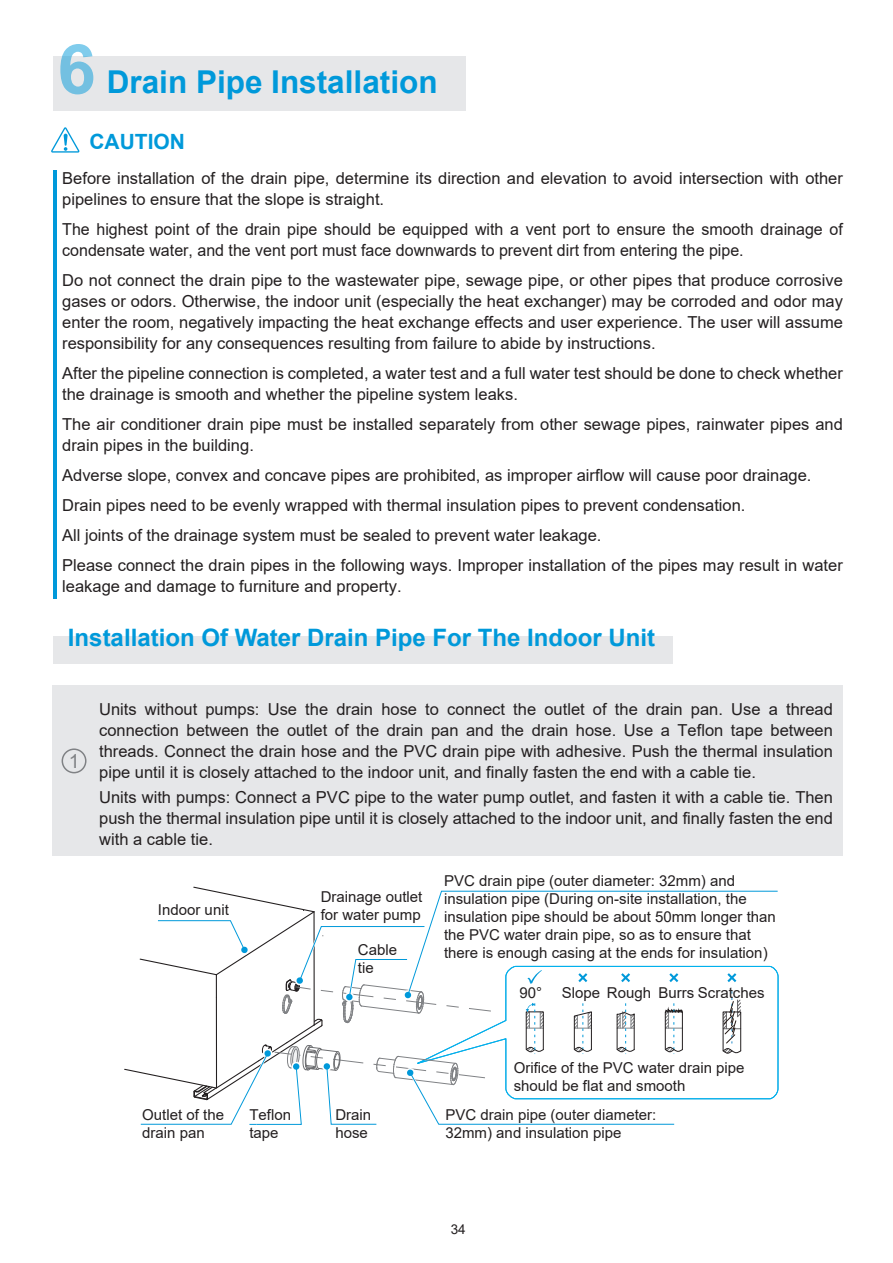
<style>
.page{position:relative;width:893px;height:1263px;background:#fff}
.page>*{position:absolute;margin:0;border:0;box-sizing:border-box;transform-origin:0 0}
.t1{font:700 31.5px "Arial";color:#0099da}
.t2{font:700 24px "Arial";color:#0099da}
.t3{font:700 21px "Arial";color:#0099da}
.t4{font:19.5px "Arial";color:#808285}
.t5{font:16.5px/21px "Arial";color:#231f20}
.t6{font:15px/18px "Arial";color:#231f20}
.t7{font:13.5px "Arial";color:#231f20}
.s1{font-size:69px}
</style>
<div class="page">
<div style="left:53px;top:636px;width:620px;height:28px;background:#e6e7e9"></div>
<div style="left:52px;top:686px;width:791px;height:170px;background:#e6e7e9"></div>
<svg style="left:62px;top:748px;width:25px;height:25px"></svg>
<svg style="left:51px;top:127px;width:28px;height:26px"></svg>
<div style="left:53px;top:56px;width:413px;height:55px;background:#e6e7e9"></div>
<hr style="left:53px;top:170px;width:3px;height:429px;background:#0099da">
<svg style="left:124px;top:886px;width:654px;height:239px"></svg>
<h1 class="t1" style="left:57px;top:60px;width:382px"><span class="s1">6</span> Drain Pipe Installation</h1>
<p class="t3" style="left:89px;top:127px;width:97px">CAUTION</p>
<p class="t5" style="left:62px;top:167px;width:782px">Before installation of the drain pipe, determine its direction and elevation to avoid intersection with other pipelines to ensure that the slope is straight.</p>
<p class="t5" style="left:62px;top:218px;width:782px">The highest point of the drain pipe should be equipped with a vent port to ensure the smooth drainage of condensate water, and the vent port must face downwards to prevent dirt from entering the pipe.</p>
<p class="t5" style="left:62px;top:269px;width:782px;text-align:justify">Do not connect the drain pipe to the wastewater pipe, sewage pipe, or other pipes that produce corrosive gases or odors. Otherwise, the indoor unit (especially the heat exchanger) may be corroded and odor may enter the room, negatively impacting the heat exchange effects and user experience. The user will assume responsibility for any consequences resulting from failure to abide by instructions.</p>
<p class="t5" style="left:62px;top:362px;width:782px">After the pipeline connection is completed, a water test and a full water test should be done to check whether the drainage is smooth and whether the pipeline system leaks.</p>
<p class="t5" style="left:62px;top:413px;width:782px">The air conditioner drain pipe must be installed separately from other sewage pipes, rainwater pipes and drain pipes in the building.</p>
<p class="t5" style="left:62px;top:460px;width:782px;line-height:30px">Adverse slope, convex and concave pipes are prohibited, as improper airflow will cause poor drainage.<br>Drain pipes need to be evenly wrapped with thermal insulation pipes to prevent condensation.<br>All joints of the drainage system must be sealed to prevent water leakage.<br>Please connect the drain pipes in the following ways. Improper installation of the pipes may result in water</p>
<p class="t5" style="left:62px;top:575px;width:341px">leakage and damage to furniture and property.</p>
<h2 class="t2" style="left:68px;top:620px;width:589px">Installation Of Water Drain Pipe For The Indoor Unit</h2>
<p class="t4" style="left:69px;top:747px;width:12px">1</p>
<p class="t5" style="left:99px;top:698px;width:735px;text-align:justify">Units without pumps: Use the drain hose to connect the outlet of the drain pan. Use a thread connection between the outlet of the drain pan and the drain hose. Use a Teflon tape between threads. Connect the drain hose and the PVC drain pipe with adhesive. Push the thermal insulation pipe until it is closely attached to the indoor unit, and finally fasten the end with a cable tie.</p>
<p class="t5" style="left:99px;top:786px;width:735px;text-align:justify">Units with pumps: Connect a PVC pipe to the water pump outlet, and fasten it with a cable tie. Then push the thermal insulation pipe until it is closely attached to the indoor unit, and finally fasten the end with a cable tie.</p>
<p class="t6" style="left:158px;top:900px;width:72px">Indoor unit</p>
<p class="t6" style="left:321px;top:888px;width:103px">Drainage outlet for water pump</p>
<p class="t6" style="left:358px;top:941px;width:41px">Cable tie</p>
<p class="t6" style="left:444px;top:871px;width:333px">PVC drain pipe (outer diameter: 32mm) and insulation pipe (During on-site installation, the insulation pipe should be about 50mm longer than the PVC water drain pipe, so as to ensure that there is enough casing at the ends for insulation)</p>
<p class="t6" style="left:520px;top:984px;width:24px">90°</p>
<p class="t6" style="left:562px;top:984px;width:204px">Slope Rough Burrs Scratches</p>
<p class="t6" style="left:142px;top:1106px;width:83px">Outlet of the drain pan</p>
<p class="t6" style="left:249px;top:1106px;width:43px">Teflon tape</p>
<p class="t6" style="left:335px;top:1106px;width:37px">Drain hose</p>
<p class="t6" style="left:514px;top:1059px;width:232px">Orifice of the PVC water drain pipe should be flat and smooth</p>
<p class="t6" style="left:445px;top:1106px;width:212px">PVC drain pipe (outer diameter:<br>32mm) and insulation pipe</p>
<p class="t7" style="left:451px;top:1220px;width:17px">34</p>
</div>
